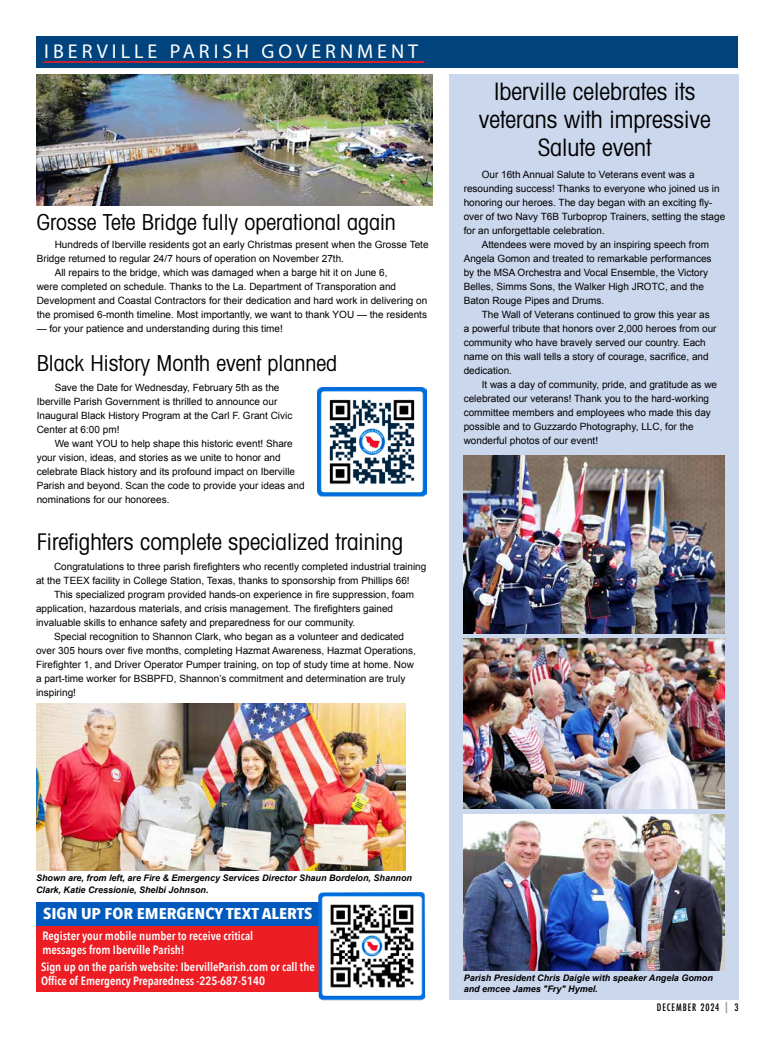
<style>
.page{position:relative;width:774px;height:1044px;background:#fff}
.page>*{position:absolute;margin:0;border:0;box-sizing:border-box;transform-origin:0 0}
.t1{font:condensed 24px/28px "Avant Garde";color:#000;text-align:center}
.t2{font:condensed 23px "Avant Garde";color:#000}
.t3{font:condensed 22px "Avant Garde";color:#000}
.t4{font:20px "Myriad Pro";letter-spacing:.2em;color:#fff}
.t5{font:700 15.6px "Avenir Next Condensed";color:#fff;scale:1.15 1}
.t6{font:600 12px/14.4px "Avenir Next Condensed";color:#fff}
.t7{font:10px/14px "Arial";color:#000}
.t8{font:500 condensed 10px "Futura";letter-spacing:.09em;color:#000}
.t9{font:italic 700 9px/11px "Arial";color:#000}
.s1{font-size:12px;color:#939598}
</style>
<div class="page">
<div style="left:36px;top:36px;width:702px;height:32px;background:#00437d"></div>
<svg style="left:42px;top:61px;width:382px;height:2px"></svg>
<div style="left:449px;top:74px;width:290px;height:926px;background:#cbd7ed"></div>
<img style="left:464px;top:456px;width:260px;height:178px">
<img style="left:464px;top:639px;width:260px;height:170px">
<img style="left:464px;top:814px;width:261px;height:156px">
<img style="left:36px;top:74px;width:396px;height:131px">
<img style="left:317px;top:387px;width:109px;height:110px">
<img style="left:37px;top:703px;width:368px;height:168px">
<div style="left:36px;top:902px;width:381px;height:29px;background:#005abd"></div>
<div style="left:36px;top:926px;width:378px;height:66px;background:#ed1d24"></div>
<img style="left:318px;top:892px;width:107px;height:109px">
<h3 class="t4" style="left:44px;top:41px;width:375px">IBERVILLE PARISH GOVERNMENT</h3>
<h3 class="t3" style="left:37px;top:208px;width:361px">Grosse Tete Bridge fully operational again</h3>
<p class="t7" style="left:55px;top:238px;width:375px">Hundreds of Iberville residents got an early Christmas present when the Grosse Tete</p>
<p class="t7" style="left:37px;top:252px;width:309px">Bridge returned to regular 24/7 hours of operation on November 27th.</p>
<p class="t7" style="left:55px;top:266px;width:334px">All repairs to the bridge, which was damaged when a barge hit it on June 6,</p>
<p class="t7" style="left:37px;top:280px;width:361px">were completed on schedule. Thanks to the La. Department of Transporation and</p>
<p class="t7" style="left:37px;top:294px;width:392px">Development and Coastal Contractors for their dedication and hard work in delivering on</p>
<p class="t7" style="left:37px;top:308px;width:392px">the promised 6-month timeline. Most importantly, we want to thank YOU — the residents</p>
<p class="t7" style="left:37px;top:322px;width:248px">— for your patience and understanding during this time!</p>
<h3 class="t3" style="left:37px;top:349px;width:302px">Black History Month event planned</h3>
<p class="t7" style="left:37px;top:381px;width:257px;text-indent:18px">Save the Date for Wednesday, February 5th as the Iberville Parish Government is thrilled to announce our Inaugural Black History Program at the Carl F. Grant Civic Center at 6:00 pm!</p>
<p class="t7" style="left:37px;top:437px;width:269px;text-indent:18px">We want YOU to help shape this historic event! Share your vision, ideas, and stories as we unite to honor and celebrate Black history and its profound impact on Iberville Parish and beyond. Scan the code to provide your ideas and nominations for our honorees.</p>
<h2 class="t2" style="left:37px;top:528px;width:368px">Firefighters complete specialized training</h2>
<p class="t7" style="left:36px;top:559px;width:392px;text-indent:18px">Congratulations to three parish firefighters who recently completed industrial training at the TEEX facility in College Station, Texas, thanks to sponsorship from Phillips 66!</p>
<p class="t7" style="left:36px;top:587px;width:380px;text-indent:18px">This specialized program provided hands-on experience in fire suppression, foam application, hazardous materials, and crisis management. The firefighters gained invaluable skills to enhance safety and preparedness for our community.</p>
<p class="t7" style="left:36px;top:629px;width:381px;text-indent:18px">Special recognition to Shannon Clark, who began as a volunteer and dedicated over 305 hours over five months, completing Hazmat Awareness, Hazmat Operations, Firefighter 1, and Driver Operator Pumper training, on top of study time at home. Now a part-time worker for BSBPFD, Shannon’s commitment and determination are truly inspiring!</p>
<h1 class="t1" style="left:479px;top:77px;width:233px">Iberville celebrates its veterans with impressive<br>Salute event</h1>
<p class="t7" style="left:482px;top:167px;width:214px">Our 16th Annual Salute to Veterans event was a</p>
<p class="t7" style="left:464px;top:181px;width:258px">resounding success! Thanks to everyone who joined us in</p>
<p class="t7" style="left:464px;top:195px;width:250px">honoring our heroes. The day began with an exciting fly-</p>
<p class="t7" style="left:464px;top:209px;width:263px">over of two Navy T6B Turboprop Trainers, setting the stage</p>
<p class="t7" style="left:464px;top:223px;width:143px">for an unforgettable celebration.</p>
<p class="t7" style="left:482px;top:237px;width:229px">Attendees were moved by an inspiring speech from</p>
<p class="t7" style="left:464px;top:251px;width:249px">Angela Gomon and treated to remarkable performances</p>
<p class="t7" style="left:464px;top:265px;width:246px">by the MSA Orchestra and Vocal Ensemble, the Victory</p>
<p class="t7" style="left:464px;top:279px;width:242px">Belles, Simms Sons, the Walker High JROTC, and the</p>
<p class="t7" style="left:464px;top:293px;width:142px">Baton Rouge Pipes and Drums.</p>
<p class="t7" style="left:482px;top:307px;width:230px">The Wall of Veterans continued to grow this year as</p>
<p class="t7" style="left:464px;top:321px;width:254px">a powerful tribute that honors over 2,000 heroes from our</p>
<p class="t7" style="left:464px;top:335px;width:244px">community who have bravely served our country. Each</p>
<p class="t7" style="left:464px;top:349px;width:247px">name on this wall tells a story of courage, sacrifice, and</p>
<p class="t7" style="left:464px;top:363px;width:50px">dedication.</p>
<p class="t7" style="left:482px;top:377px;width:237px">It was a day of community, pride, and gratitude as we</p>
<p class="t7" style="left:464px;top:391px;width:247px">celebrated our veterans! Thank you to the hard-working</p>
<p class="t7" style="left:464px;top:405px;width:249px">committee members and employees who made this day</p>
<p class="t7" style="left:464px;top:419px;width:231px">possible and to Guzzardo Photography, LLC, for the</p>
<p class="t7" style="left:464px;top:433px;width:136px">wonderful photos of our event!</p>
<p class="t9" style="left:36px;top:871px;width:378px;line-height:12px">Shown are, from left, are Fire &amp; Emergency Services Director Shaun Bordelon, Shannon<br>Clark, Katie Cressionie, Shelbi Johnson.</p>
<h3 class="t5" style="left:43px;top:904px;width:236px">SIGN UP FOR EMERGENCY TEXT ALERTS</h3>
<p class="t6" style="left:42px;top:928px;width:212px">Register your mobile number to receive critical messages from Iberville Parish!</p>
<p class="t6" style="left:41px;top:959px;width:275px">Sign up on the parish website: IbervilleParish.com or call the<br>Office of Emergency Preparedness -225-687-5140</p>
<p class="t9" style="left:464px;top:972px;width:251px">Parish President Chris Daigle with speaker Angela Gomon and emcee James "Fry" Hymel.</p>
<p class="t8" style="left:657px;top:1001px;width:83px">DECEMBER 2024 <span class="s1">|</span> 3</p>
</div>
